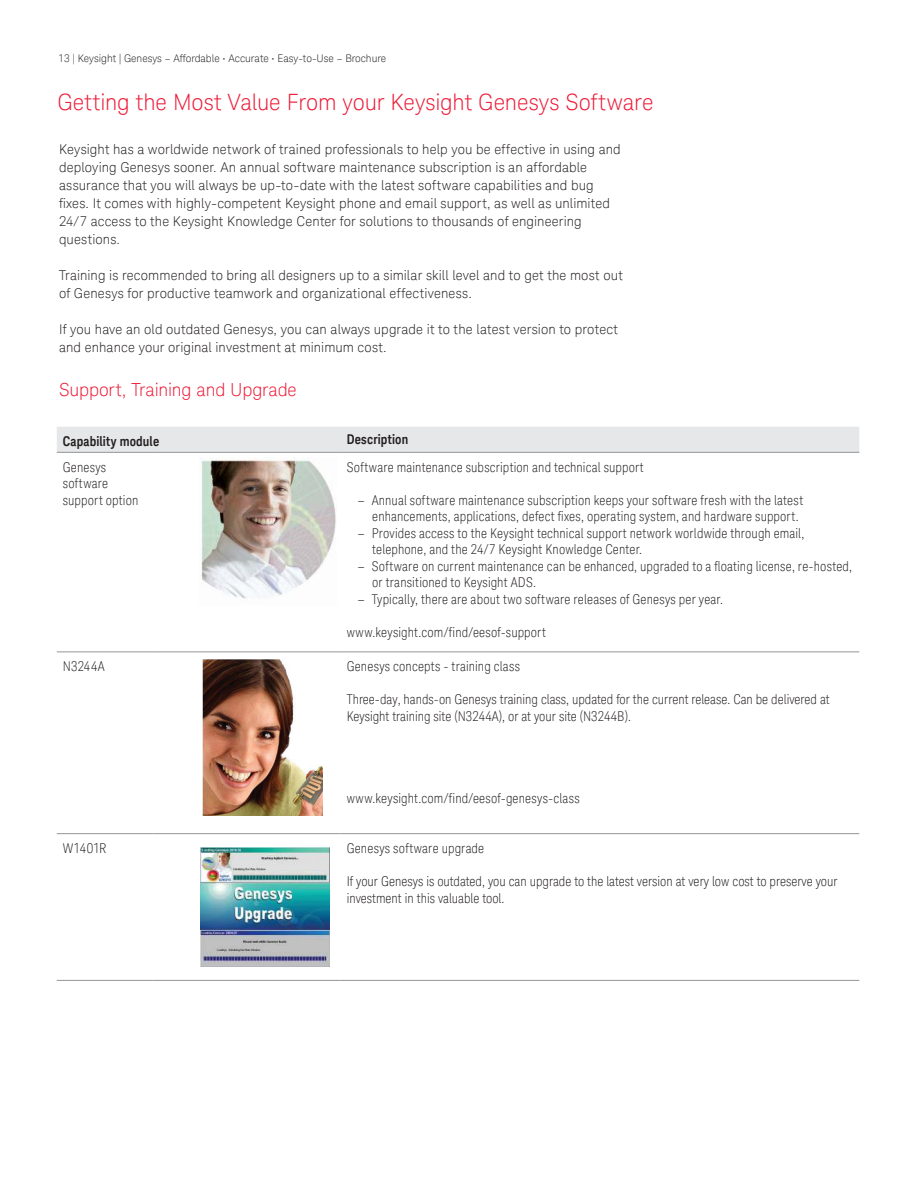
<style>
.page{position:relative;width:918px;height:1188px;background:#fff}
.page>*{position:absolute;margin:0;border:0;box-sizing:border-box;transform-origin:0 0}
.t1{font:300 22.5px "Keysight Sans";letter-spacing:-.005em;color:#ed1a37}
.t2{font:300 18px "Keysight Sans";letter-spacing:-.01em;color:#ed1a37}
.t3{font:300 condensed 13.5px/16.5px "Keysight Sans";letter-spacing:.01em;color:#231f20}
.t4{font:300 13.5px/18px "Keysight Sans";letter-spacing:.01em;color:#231f20}
.t5{font:700 13.5px "Keysight Sans Condensed";letter-spacing:.01em;color:#231f20}
.t6{font:300 10.5px "Keysight Sans";color:#231f20}
.s1{font-stretch:normal}
</style>
<div class="page">
<div style="left:57px;top:427px;width:802px;height:25px;background:#e6e7e8"></div>
<hr style="left:57px;top:452px;width:95px;height:1px;background:#939598">
<hr style="left:152px;top:452px;width:189px;height:1px;background:#939598">
<hr style="left:341px;top:452px;width:518px;height:1px;background:#939598">
<hr style="left:57px;top:652px;width:95px;height:1px;background:#939598">
<hr style="left:152px;top:652px;width:189px;height:1px;background:#939598">
<hr style="left:341px;top:652px;width:518px;height:1px;background:#939598">
<hr style="left:57px;top:833px;width:95px;height:1px;background:#939598">
<hr style="left:152px;top:833px;width:189px;height:1px;background:#939598">
<hr style="left:341px;top:833px;width:518px;height:1px;background:#939598">
<hr style="left:57px;top:980px;width:95px;height:1px;background:#939598">
<hr style="left:152px;top:980px;width:189px;height:1px;background:#939598">
<hr style="left:341px;top:980px;width:518px;height:1px;background:#939598">
<img style="left:202px;top:660px;width:121px;height:156px">
<img style="left:199px;top:459px;width:137px;height:140px">
<img style="left:201px;top:848px;width:128px;height:119px">
<p class="t6" style="left:59px;top:52px;width:329px">13 | Keysight | Genesys – Affordable • Accurate • Easy-to-Use – Brochure</p>
<h1 class="t1" style="left:58px;top:89px;width:598px">Getting the Most Value From your Keysight Genesys Software</h1>
<p class="t4" style="left:59px;top:140px;width:563px">Keysight has a worldwide network of trained professionals to help you be effective in using and deploying Genesys sooner. An annual software maintenance subscription is an affordable assurance that you will always be up-to-date with the latest software capabilities and bug ixes. It comes with highly-competent Keysight phone and email support, as well as unlimited 24/7 access to the Keysight Knowledge Center for solutions to thousands of engineering questions.</p>
<p class="t4" style="left:59px;top:266px;width:565px">Training is recommended to bring all designers up to a similar skill level and to get the most out of Genesys for productive teamwork and organizational effectiveness.</p>
<p class="t4" style="left:59px;top:322px;width:561px">If you have an old outdated Genesys, you can always upgrade it to the latest version to protect and enhance your original investment at minimum cost.</p>
<h2 class="t2" style="left:59px;top:379px;width:239px">Support, Training and Upgrade</h2>
<p class="t5" style="left:63px;top:436px;width:98px">Capability module</p>
<p class="t5" style="left:347px;top:434px;width:63px">Description</p>
<p class="t3" style="left:63px;top:460px;width:77px">Genesys software support option</p>
<p class="t3" style="left:347px;top:460px;width:299px">Software maintenance subscription and technical support</p>
<p class="t3" style="left:372px;top:493px;width:432px;text-indent:-15px"><span class="s1">–</span> Annual software maintenance subscription keeps your software fresh with the latest enhancements, applications, defect ixes, operating system, and hardware support.</p>
<p class="t3" style="left:372px;top:526px;width:434px;text-indent:-15px"><span class="s1">–</span> Provides access to the Keysight technical support network worldwide through email, telephone, and the 24/7 Keysight Knowledge Center.</p>
<p class="t3" style="left:372px;top:558px;width:481px;text-indent:-15px"><span class="s1">–</span> Software on current maintenance can be enhanced, upgraded to a loating license, re-hosted, or transitioned to Keysight ADS.</p>
<p class="t3" style="left:357px;top:592px;width:367px"><span class="s1">–</span> Typically, there are about two software releases of Genesys per year.</p>
<p class="t3" style="left:347px;top:625px;width:201px">www.keysight.com/find/eesof-support</p>
<p class="t3" style="left:63px;top:660px;width:43px">N3244A</p>
<p class="t3" style="left:347px;top:660px;width:175px">Genesys concepts - training class</p>
<p class="t3" style="left:347px;top:693px;width:484px">Three-day, hands-on Genesys training class, updated for the current release. Can be delivered at<br>Keysight training site (N3244A), or at your site (N3244B).</p>
<p class="t3" style="left:347px;top:792px;width:235px">www.keysight.com/find/eesof-genesys-class</p>
<p class="t3" style="left:63px;top:841px;width:45px">W1401R</p>
<p class="t3" style="left:347px;top:841px;width:139px">Genesys software upgrade</p>
<p class="t3" style="left:347px;top:874px;width:492px">If your Genesys is outdated, you can upgrade to the latest version at very low cost to preserve your investment in this valuable tool.</p>
</div>
